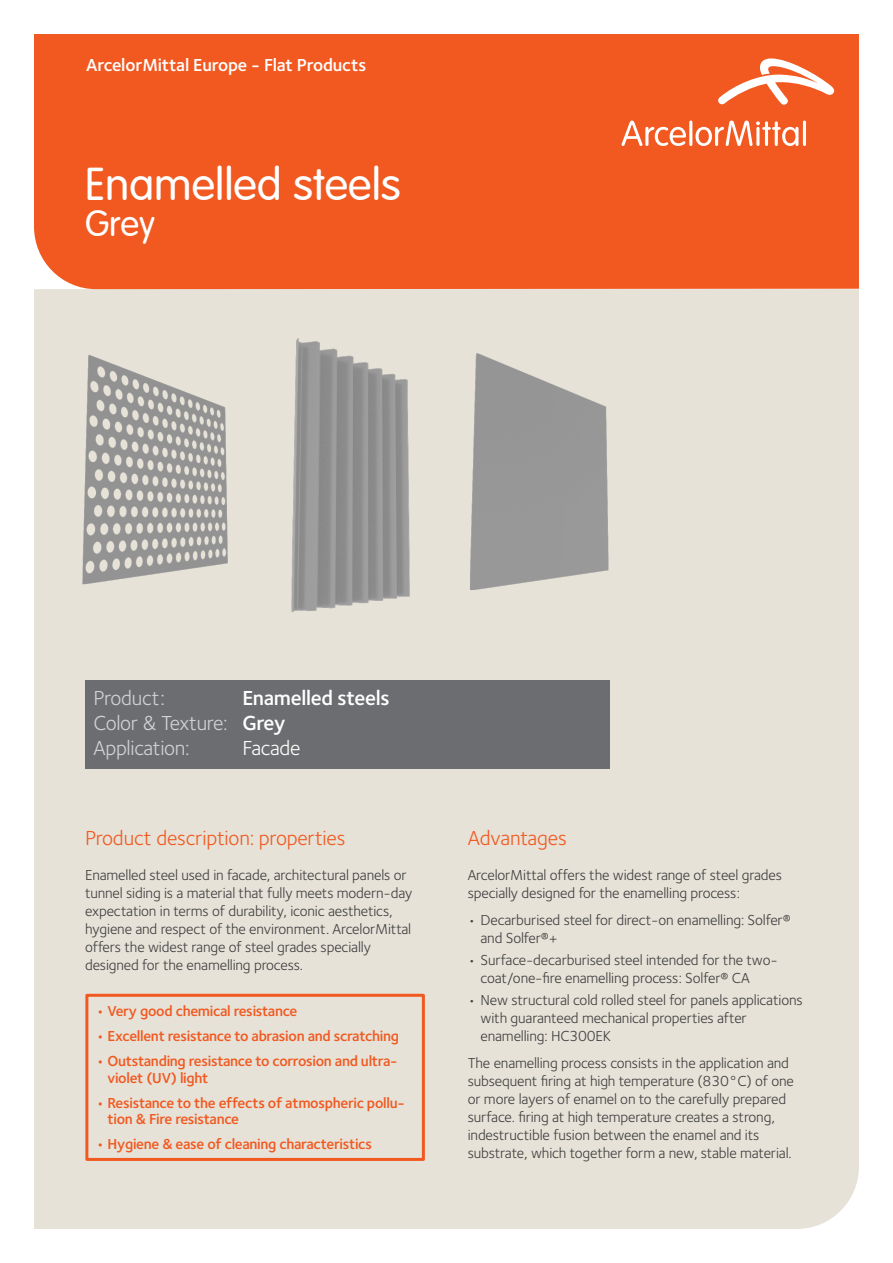
<style>
.page{position:relative;width:893px;height:1263px;background:#fff}
.page>*{position:absolute;margin:0;border:0;box-sizing:border-box;transform-origin:0 0}
.t1{font:300 45px "VAG Rounded";color:#fff}
.t2{font:300 36px "VAG Rounded";color:#fff}
.t3{font:21px "Foundry Sterling";letter-spacing:-.01em;color:#f15921}
.t4{font:21px "Foundry Sterling";letter-spacing:-.015em;color:#d1d2d4}
.t5{font:21px "Foundry Sterling Demi CE";letter-spacing:-.015em;color:#fff}
.t6{font:21px "Foundry Sterling";letter-spacing:-.015em;color:#fff}
.t7{font:18px "Foundry Sterling Demi CE";letter-spacing:-.01em;color:#fff}
.t8{font:15px/18px "Foundry Sterling";letter-spacing:-.01em;color:#3e3e3f}
.t9{font:15px/16.5px "Foundry Sterling Demi CE";letter-spacing:-.02em;color:#f15921}
.s1{font-family:"Foundry Sterling Demi CE";color:#fff}
</style>
<div class="page">
<div style="left:34px;top:289px;width:825px;height:940px;background:#e6e2d7"></div>
<div style="left:34px;top:34px;width:825px;height:255px;background:#f15921"></div>
<svg style="left:718px;top:58px;width:116px;height:47px"></svg>
<hr style="left:689px;top:121px;width:3px;height:25px;background:#fff;border-radius:2px">
<svg style="left:621px;top:121px;width:65px;height:25px"></svg>
<hr style="left:803px;top:121px;width:3px;height:25px;background:#fff;border-radius:2px">
<svg style="left:695px;top:121px;width:103px;height:25px"></svg>
<div style="left:85px;top:680px;width:524px;height:89px;background:#6c6d70"></div>
<div style="left:85px;top:994px;width:340px;height:167px;border:3px solid #f15921"></div>
<img style="left:281px;top:320px;width:144px;height:301px">
<img style="left:70px;top:343px;width:173px;height:252px">
<img style="left:459px;top:340px;width:160px;height:262px">
<p class="t7" style="left:86px;top:54px;width:282px">ArcelorMittal Europe - Flat Products</p>
<p class="t1" style="left:85px;top:158px;width:317px">Enamelled steels</p>
<p class="t2" style="left:85px;top:202px;width:72px">Grey</p>
<p class="t4" style="left:94px;top:683px;width:73px">Product:</p>
<p class="t5" style="left:242px;top:685px;width:149px">Enamelled steels</p>
<p class="t4" style="left:94px;top:708px;width:194px">Color &amp; Texture: <span class="s1">Grey</span></p>
<p class="t4" style="left:94px;top:733px;width:98px">Application:</p>
<p class="t6" style="left:242px;top:733px;width:60px">Facade</p>
<p class="t3" style="left:85px;top:823px;width:262px">Product description: properties</p>
<p class="t8" style="left:85px;top:866px;width:329px">Enamelled steel used in facade, architectural panels or tunnel siding is a material that fully meets modern-day expectation in terms of durability, iconic aesthetics, hygiene and respect of the environment. ArcelorMittal offers the widest range of steel grades specially designed for the enamelling process.</p>
<p class="t9" style="left:97px;top:1003px;width:202px">• Very good chemical resistance</p>
<p class="t9" style="left:97px;top:1028px;width:304px">• Excellent resistance to abrasion and scratching</p>
<p class="t9" style="left:108px;top:1053px;width:292px;text-indent:-11px">• Outstanding resistance to corrosion and ultra&shy;violet (UV) light</p>
<p class="t9" style="left:108px;top:1095px;width:299px;text-indent:-11px">• Resistance to the effects of atmospheric pollu&shy;tion &amp; Fire resistance</p>
<p class="t9" style="left:97px;top:1136px;width:277px">• Hygiene &amp; ease of cleaning characteristics</p>
<p class="t3" style="left:468px;top:823px;width:100px">Advantages</p>
<p class="t8" style="left:468px;top:866px;width:316px">ArcelorMittal offers the widest range of steel grades specially designed for the enamelling process:</p>
<p class="t8" style="left:480px;top:910px;width:312px;text-indent:-13px">• Decarburised steel for direct-on enamelling: Solfer® and Solfer®+</p>
<p class="t8" style="left:480px;top:951px;width:299px;text-indent:-13px">• Surface-decarburised steel intended for the two&shy;coat/one-fire enamelling process: Solfer® CA</p>
<p class="t8" style="left:480px;top:991px;width:324px;text-indent:-13px">• New structural cold rolled steel for panels applications with guaranteed mechanical properties after enamelling: HC300EK</p>
<p class="t8" style="left:468px;top:1053px;width:328px">The enamelling process consists in the application and subsequent firing at high temperature (830°C) of one or more layers of enamel on to the carefully prepared surface. firing at high temperature creates a strong, indestructible fusion between the enamel and its substrate, which together form a new, stable material.</p>
</div>
